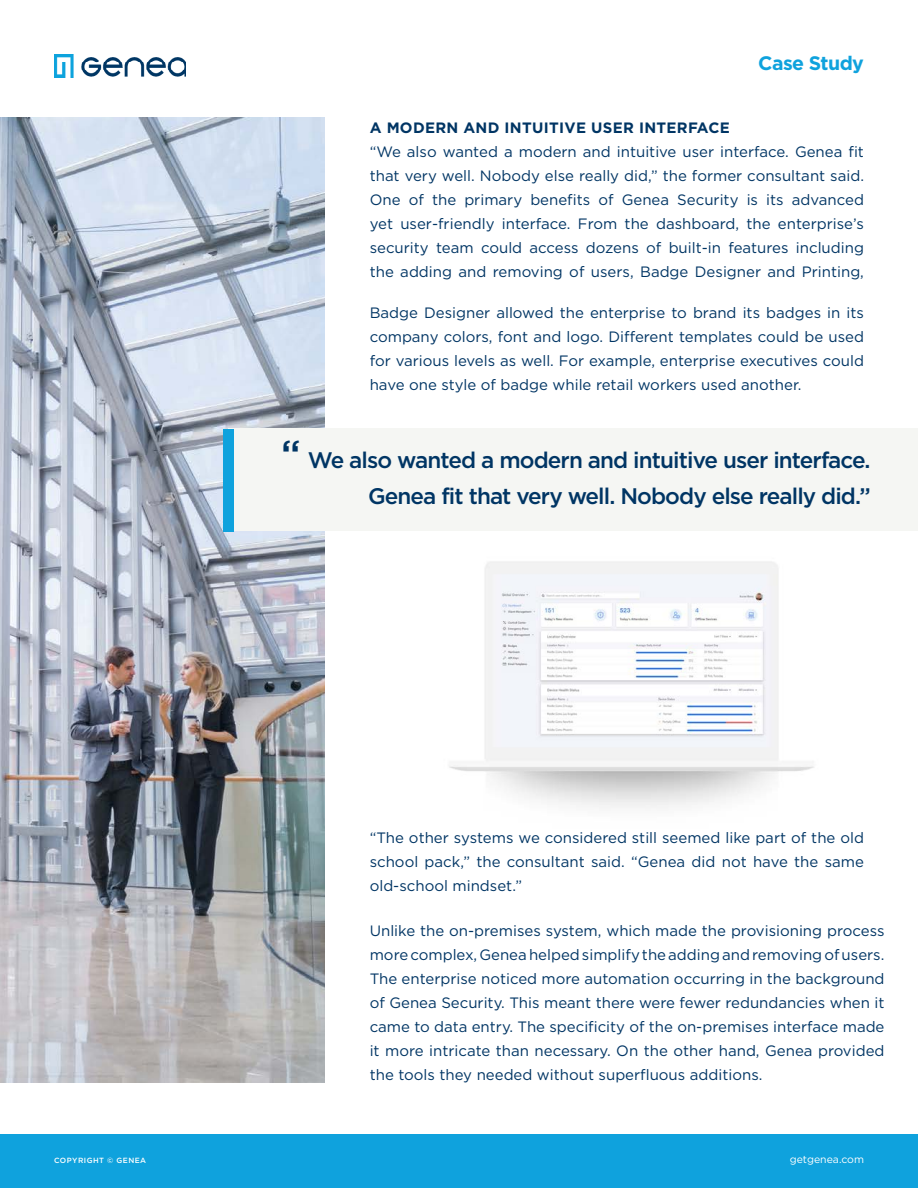
<style>
.page{position:relative;width:918px;height:1188px;background:#fff}
.page>*{position:absolute;margin:0;border:0;box-sizing:border-box;transform-origin:0 0}
.t1{font:500 22.5px/36px "Gotham";letter-spacing:-.04em;color:#003564;text-align:right}
.t2{font:700 19.5px "Gotham";letter-spacing:-.03em;color:#0fa2dd}
.t3{font:15px/24px "Gotham";color:#003564;text-align:justify}
.t4{font:700 15px "Gotham";letter-spacing:.02em;color:#003564}
.t5{font:10.5px "Gotham";color:#fff}
.t6{font:500 7.5px "Gotham";letter-spacing:.06em;color:#fff}
.s1{font-size:39px}
</style>
<div class="page">
<div style="left:0;top:1134px;width:918px;height:54px;background:#0fa2dd"></div>
<img style="left:0;top:118px;width:324px;height:965px">
<img style="left:449px;top:561px;width:365px;height:247px">
<div style="left:229px;top:428px;width:689px;height:102px;background:#f5f6f3"></div>
<div style="left:224px;top:429px;width:10px;height:102px;background:#0fa2dd"></div>
<img style="left:54px;top:54px;width:132px;height:24px">
<h2 class="t2" style="left:758px;top:52px;width:107px">Case Study</h2>
<p class="t4" style="left:370px;top:119px;width:362px">A MODERN AND INTUITIVE USER INTERFACE</p>
<p class="t3" style="left:370px;top:139px;width:496px">“We also wanted a modern and intuitive user interface. Genea fit that very well. Nobody else really did,” the former consultant said.<br>One of the primary benefits of Genea Security is its advanced yet user-friendly interface. From the dashboard, the enterprise’s security team could access dozens of built-in features including the adding and removing of users, Badge Designer and Printing,</p>
<p class="t3" style="left:370px;top:301px;width:496px">Badge Designer allowed the enterprise to brand its badges in its company colors, font and logo. Different templates could be used for various levels as well. For example, enterprise executives could have one style of badge while retail workers used another.</p>
<p class="t1" style="left:281px;top:441px;width:591px"><span class="s1">“</span> We also wanted a modern and intuitive user interface.<br>Genea fit that very well. Nobody else really did.”</p>
<p class="t3" style="left:370px;top:826px;width:496px">“The other systems we considered still seemed like part of the old school pack,” the consultant said. “Genea did not have the same old-school mindset.”</p>
<p class="t3" style="left:370px;top:919px;width:516px">Unlike the on-premises system, which made the provisioning process more complex, Genea helped simplify the adding and removing of users.<br>The enterprise noticed more automation occurring in the background of Genea Security. This meant there were fewer redundancies when it came to data entry. The specificity of the on-premises interface made it more intricate than necessary. On the other hand, Genea provided the tools they needed without superfluous additions.</p>
<p class="t6" style="left:54px;top:1156px;width:94px">COPYRIGHT © GENEA</p>
<p class="t5" style="left:790px;top:1154px;width:76px">getgenea.com</p>
</div>
